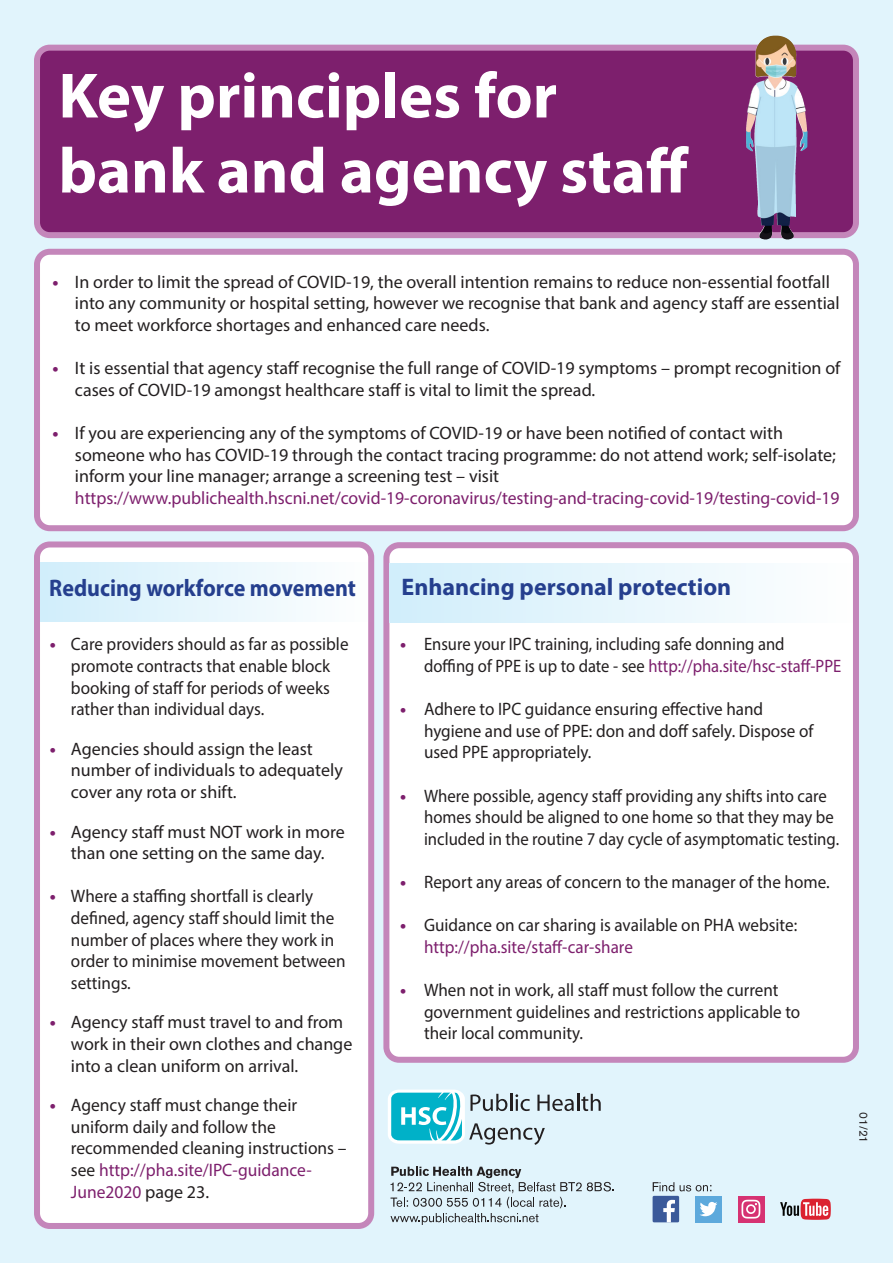
<style>
.page{position:relative;width:893px;height:1263px;background:#e1f4fc}
.page>*{position:absolute;margin:0;border:0;box-sizing:border-box;transform-origin:0 0}
.t1{font:700 64.5px/75px "Myriad Pro";color:#fff}
.t2{font:700 24px "Myriad Pro";color:#253f8e}
.t3{font:700 24px "Myriad Pro";color:#253f8e;scale:.92 1}
.t4{font:18px/21.6px "Myriad Pro";color:#231f20}
.t5{font:18px/21.6px "Myriad Pro";color:#231f20;scale:.95 1}
.t6{font:18px/21.6px "Myriad Pro";color:#231f20;scale:.93 1}
.t7{font:18px "Myriad Pro";color:#7d1f6d}
.t8{font:18px/21.6px "Myriad Pro";color:#231f20;scale:.92 1}
.t9{font:11.7px "Akzidenz Grotesk BE";color:#231f20}
.s1{font-weight:700;color:#7d1f6d}
.s2{color:#7d1f6d}
</style>
<div class="page">
<div style="left:37px;top:48px;width:819px;height:187px;background:#7d1f6d;border-radius:13px"></div>
<div style="left:34px;top:45px;width:825px;height:193px;border:6px solid #c486ba;border-radius:13px"></div>
<div style="left:37px;top:544px;width:334px;height:682px;background:#fff;border-radius:13px"></div>
<div style="left:34px;top:541px;width:340px;height:688px;border:6px solid #c486ba;border-radius:13px"></div>
<div style="left:37px;top:252px;width:819px;height:276px;background:#fff;border-radius:13px"></div>
<div style="left:34px;top:249px;width:825px;height:282px;border:6px solid #c486ba;border-radius:13px"></div>
<div style="left:386px;top:545px;width:470px;height:515px;background:#fff;border-radius:13px"></div>
<div style="left:383px;top:542px;width:476px;height:521px;border:6px solid #c486ba;border-radius:13px"></div>
<div style="left:40px;top:562px;width:333px;height:59px;background:linear-gradient(to right,#d2f0fc,#fcf9fb)"></div>
<div style="left:389px;top:563px;width:464px;height:60px;background:linear-gradient(to right,#d0eefb,#fefefe)"></div>
<svg style="left:388px;top:1089px;width:226px;height:136px"></svg>
<svg style="left:652px;top:1182px;width:179px;height:41px"></svg>
<img style="left:755px;top:36px;width:17px;height:43px">
<h1 class="t1" style="left:58px;top:56px;width:632px">Key principles for bank and agency staff</h1>
<p class="t4" style="left:75px;top:271px;width:766px;text-indent:-22px"><span class="s1">•</span> In order to limit the spread of COVID-19, the overall intention remains to reduce non-essential footfall into any community or hospital setting, however we recognise that bank and agency staff are essential to meet workforce shortages and enhanced care needs.</p>
<p class="t4" style="left:75px;top:357px;width:767px;text-indent:-22px"><span class="s1">•</span> It is essential that agency staff recognise the full range of COVID-19 symptoms – prompt recognition of cases of COVID-19 amongst healthcare staff is vital to limit the spread.</p>
<p class="t4" style="left:75px;top:422px;width:762px;text-indent:-22px"><span class="s1">•</span> If you are experiencing any of the symptoms of COVID-19 or have been notified of contact with someone who has COVID-19 through the contact tracing programme: do not attend work; self-isolate; inform your line manager; arrange a screening test – visit</p>
<p class="t7" style="left:75px;top:487px;width:766px">https://www.publichealth.hscni.net/covid-19-coronavirus/testing-and-tracing-covid-19/testing-covid-19</p>
<h2 class="t3" style="left:49px;top:572px;width:335px">Reducing workforce movement</h2>
<h2 class="t2" style="left:402px;top:571px;width:331px">Enhancing personal protection</h2>
<p class="t8" style="left:424px;top:633px;width:455px;text-indent:-24px"><span class="s1">•</span> Ensure your IPC training, including safe donning and<br>doffing of PPE is up to date - see <span class="s2">http://pha.site/hsc-staff-PPE</span></p>
<p class="t5" style="left:424px;top:698px;width:411px;text-indent:-24px"><span class="s1">•</span> Adhere to IPC guidance ensuring effective hand hygiene and use of PPE: don and doff safely. Dispose of used PPE appropriately.</p>
<p class="t6" style="left:424px;top:784px;width:448px;text-indent:-24px"><span class="s1">•</span> Where possible, agency staff providing any shifts into care homes should be aligned to one home so that they may be included in the routine 7 day cycle of asymptomatic testing.</p>
<p class="t5" style="left:400px;top:871px;width:454px"><span class="s1">•</span> Report any areas of concern to the manager of the home.</p>
<p class="t5" style="left:424px;top:914px;width:394px;text-indent:-24px"><span class="s1">•</span> Guidance on car sharing is available on PHA website: <span class="s2">http://pha.site/staff-car-share</span></p>
<p class="t5" style="left:424px;top:979px;width:398px;text-indent:-24px"><span class="s1">•</span> When not in work, all staff must follow the current government guidelines and restrictions applicable to their local community.</p>
<p class="t5" style="left:71px;top:633px;width:294px;text-indent:-21px"><span class="s1">•</span> Care providers should as far as possible promote contracts that enable block booking of staff for periods of weeks rather than individual days.</p>
<p class="t4" style="left:71px;top:738px;width:273px;text-indent:-21px"><span class="s1">•</span> Agencies should assign the least number of individuals to adequately cover any rota or shift.</p>
<p class="t4" style="left:50px;top:820px;width:296px;text-align:center"><span class="s1">•</span> Agency staff must NOT work in more than one setting on the same day.</p>
<p class="t5" style="left:71px;top:885px;width:291px;text-indent:-21px"><span class="s1">•</span> Where a staffing shortfall is clearly defined, agency staff should limit the number of places where they work in order to minimise movement between settings.</p>
<p class="t4" style="left:71px;top:1011px;width:283px;text-indent:-21px"><span class="s1">•</span> Agency staff must travel to and from work in their own clothes and change into a clean uniform on arrival.</p>
<p class="t4" style="left:71px;top:1094px;width:277px;text-indent:-21px"><span class="s1">•</span> Agency staff must change their uniform daily and follow the recommended cleaning instructions – see <span class="s2">http://pha.site/IPC-guidance-<br>June2020</span> page 23.</p>
<p class="t9" style="left:870px;top:1112px;width:33px;rotate:90deg">01/21</p>
</div>
